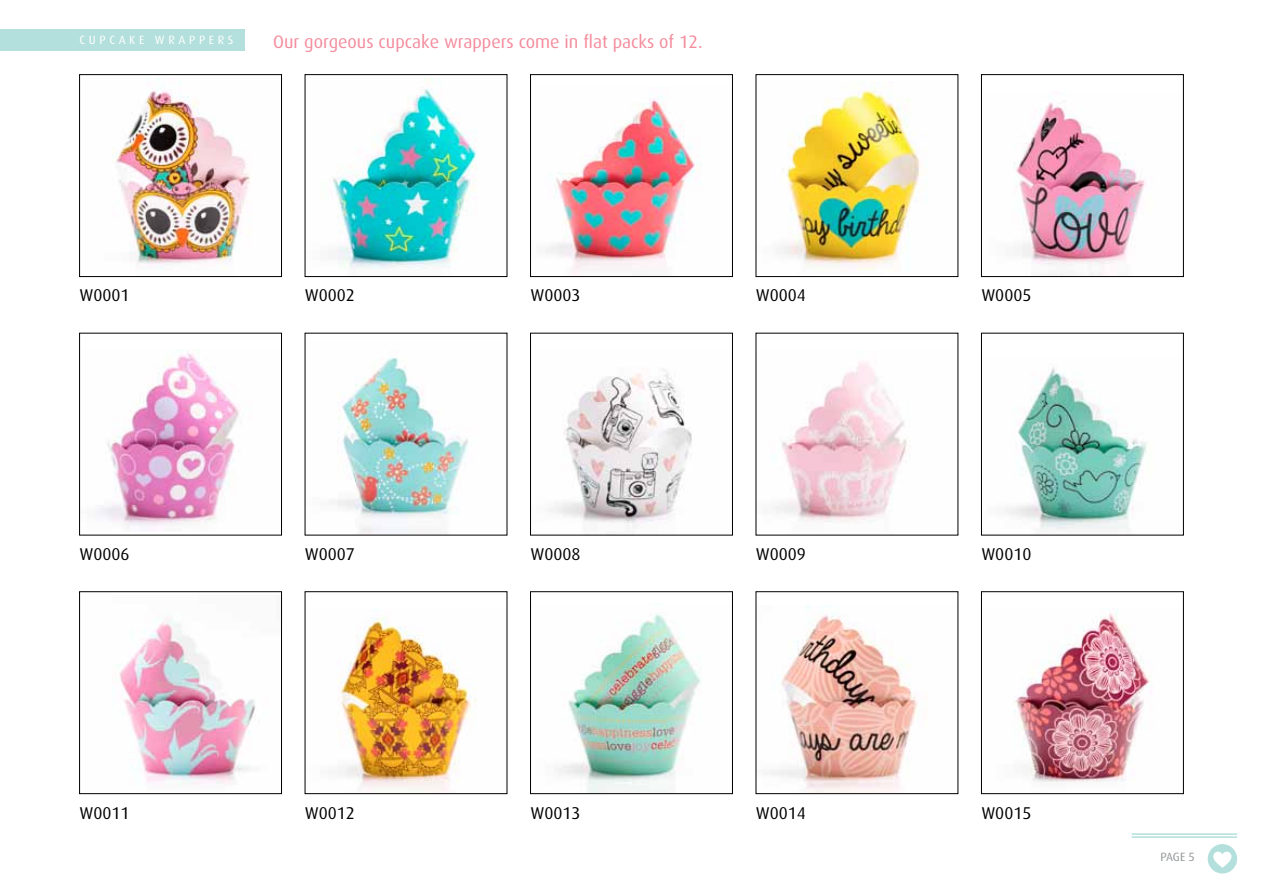
<style>
.page{position:relative;width:1263px;height:893px;background:#fff}
.page>*{position:absolute;margin:0;border:0;box-sizing:border-box;transform-origin:0 0}
.t1{font:18px "Dax";color:#f48b9c}
.t2{font:17.1px "Dax";color:#000}
.t3{font:12px "Dax";letter-spacing:.3em;color:#fff}
.t4{font:12px "Dax";color:#939598}
</style>
<div class="page">
<img style="left:112px;top:79px;width:138px;height:190px">
<div style="left:79px;top:74px;width:203px;height:203px;border:1px solid #000"></div>
<img style="left:333px;top:78px;width:144px;height:191px">
<div style="left:305px;top:74px;width:202px;height:203px;border:1px solid #000"></div>
<img style="left:545px;top:96px;width:156px;height:177px">
<div style="left:530px;top:74px;width:203px;height:203px;border:1px solid #000"></div>
<img style="left:782px;top:81px;width:140px;height:190px">
<div style="left:756px;top:74px;width:202px;height:203px;border:1px solid #000"></div>
<img style="left:1014px;top:102px;width:132px;height:173px">
<div style="left:981px;top:74px;width:202px;height:203px;border:1px solid #000"></div>
<img style="left:96px;top:349px;width:143px;height:178px">
<div style="left:79px;top:333px;width:203px;height:202px;border:1px solid #000"></div>
<img style="left:329px;top:358px;width:139px;height:175px">
<img style="left:549px;top:369px;width:143px;height:159px">
<div style="left:530px;top:333px;width:203px;height:202px;border:1px solid #000"></div>
<img style="left:773px;top:362px;width:137px;height:161px">
<img style="left:1005px;top:367px;width:143px;height:164px">
<img style="left:337px;top:609px;width:140px;height:183px">
<img style="left:556px;top:614px;width:145px;height:178px">
<div style="left:530px;top:592px;width:203px;height:202px;border:1px solid #000"></div>
<img style="left:763px;top:605px;width:155px;height:187px">
<img style="left:1014px;top:608px;width:138px;height:174px">
<div style="left:981px;top:592px;width:202px;height:202px;border:1px solid #000"></div>
<img style="left:117px;top:617px;width:139px;height:169px">
<div style="left:79px;top:592px;width:203px;height:202px;border:1px solid #000"></div>
<div style="left:1208px;top:844px;width:29px;height:29px;background:#b3e0dc;border-radius:50%"></div>
<svg style="left:1213px;top:851px;width:19px;height:17px"></svg>
<hr style="left:1132px;top:833px;width:105px;height:2px;background:#b3e0dc">
<hr style="left:1132px;top:836px;width:105px;height:2px;background:#b3e0dc">
<div style="left:0;top:29px;width:245px;height:22px;background:#b3e0dc"></div>
<p class="t3" style="left:80px;top:33px;width:155px">CUPCAKE WRAPPERS</p>
<p class="t1" style="left:273px;top:32px;width:431px">Our gorgeous cupcake wrappers come in flat packs of 12.</p>
<p class="t2" style="left:79px;top:286px;width:52px">W0001</p>
<p class="t2" style="left:305px;top:286px;width:52px">W0002</p>
<p class="t2" style="left:530px;top:286px;width:52px">W0003</p>
<p class="t2" style="left:756px;top:286px;width:52px">W0004</p>
<p class="t2" style="left:981px;top:286px;width:52px">W0005</p>
<p class="t2" style="left:79px;top:545px;width:52px">W0006</p>
<p class="t2" style="left:305px;top:545px;width:52px">W0007</p>
<p class="t2" style="left:530px;top:545px;width:52px">W0008</p>
<p class="t2" style="left:756px;top:545px;width:52px">W0009</p>
<p class="t2" style="left:981px;top:545px;width:52px">W0010</p>
<p class="t2" style="left:79px;top:803px;width:52px">W0011</p>
<p class="t2" style="left:305px;top:803px;width:52px">W0012</p>
<p class="t2" style="left:530px;top:803px;width:52px">W0013</p>
<p class="t2" style="left:756px;top:803px;width:52px">W0014</p>
<p class="t2" style="left:981px;top:803px;width:52px">W0015</p>
<p class="t4" style="left:1160px;top:850px;width:36px">PAGE 5</p>
</div>
